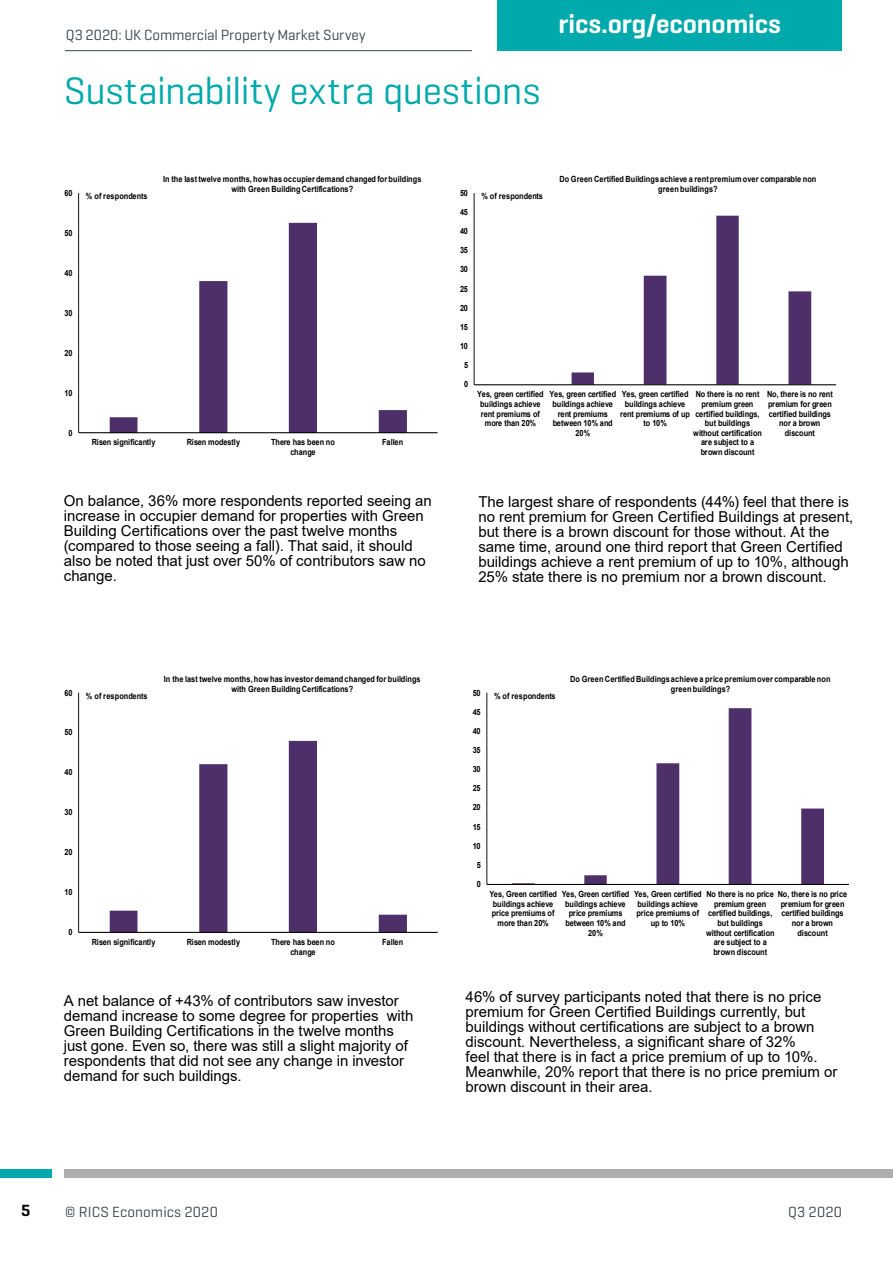
<style>
.page{position:relative;width:893px;height:1263px;background:#fff}
.page>*{position:absolute;margin:0;border:0;box-sizing:border-box;transform-origin:0 0}
.t1{font:39px "Geogrotesque";letter-spacing:-.005em;color:#00a9ab}
.t2{font:600 27px "Geogrotesque";letter-spacing:-.005em;color:#fff}
.t3{font:600 16.5px "Geogrotesque";color:#000}
.t4{font:15px/15px "Arial";color:#000}
.t5{font:15px "Geogrotesque";letter-spacing:.005em;color:#3d444c}
.t6{font:700 8.55px/9.6px "Arial";letter-spacing:-.015em;color:#000;text-align:center;scale:.86 1}
.t7{font:700 8.55px/9.4px "Arial";letter-spacing:.02em;color:#000;text-align:center;scale:.86 1}
</style>
<div class="page">
<div style="left:497px;top:0;width:345px;height:51px;background:#00a9ab"></div>
<hr style="left:65px;top:50px;width:407px;height:1px;background:#3d444c">
<div style="left:0;top:1169px;width:51px;height:9px;background:#00a9ab"></div>
<div style="left:64px;top:1169px;width:829px;height:9px;background:#aeaeae"></div>
<svg style="left:110px;top:223px;width:297px;height:209px"></svg>
<hr style="left:78px;top:193px;width:1px;height:240px;background:#000">
<hr style="left:79px;top:432px;width:359px;height:1px;background:#000">
<svg style="left:110px;top:741px;width:297px;height:191px"></svg>
<hr style="left:78px;top:693px;width:1px;height:239px;background:#000">
<hr style="left:79px;top:932px;width:359px;height:1px;background:#000">
<svg style="left:572px;top:216px;width:239px;height:168px"></svg>
<hr style="left:474px;top:193px;width:1px;height:192px;background:#000">
<hr style="left:474px;top:384px;width:362px;height:1px;background:#000">
<svg style="left:512px;top:708px;width:312px;height:176px"></svg>
<hr style="left:487px;top:693px;width:1px;height:191px;background:#000">
<hr style="left:487px;top:884px;width:362px;height:1px;background:#000">
<p class="t5" style="left:66px;top:25px;width:301px">Q3 2020: UK Commercial Property Market Survey</p>
<h1 class="t1" style="left:64px;top:66px;width:478px">Sustainability extra questions</h1>
<h2 class="t2" style="left:559px;top:7px;width:224px">rics.org/economics</h2>
<p class="t6" style="left:65px;top:188px;width:11px">60</p>
<p class="t7" style="left:86px;top:191px;width:73px">% of respondents</p>
<p class="t7" style="left:163px;top:175px;width:302px">In the last twelve months, how has occupier demand changed for buildings with Green Building Certifications?</p>
<p class="t6" style="left:460px;top:188px;width:11px">50</p>
<p class="t7" style="left:481px;top:191px;width:73px">% of respondents</p>
<p class="t7" style="left:559px;top:175px;width:300px">Do Green Certified Buildings achieve a rent premium over comparable non green buildings?</p>
<p class="t6" style="left:460px;top:207px;width:11px">45</p>
<p class="t6" style="left:65px;top:228px;width:11px">50</p>
<p class="t6" style="left:460px;top:226px;width:11px">40</p>
<p class="t6" style="left:460px;top:246px;width:11px">35</p>
<p class="t6" style="left:65px;top:268px;width:11px">40</p>
<p class="t6" style="left:460px;top:265px;width:11px">30</p>
<p class="t6" style="left:460px;top:284px;width:11px">25</p>
<p class="t6" style="left:65px;top:308px;width:11px">30</p>
<p class="t6" style="left:460px;top:303px;width:11px">20</p>
<p class="t6" style="left:460px;top:322px;width:11px">15</p>
<p class="t6" style="left:65px;top:348px;width:11px">20</p>
<p class="t6" style="left:460px;top:341px;width:11px">10</p>
<p class="t6" style="left:464px;top:361px;width:6px">5</p>
<p class="t6" style="left:65px;top:388px;width:11px">10</p>
<p class="t6" style="left:69px;top:428px;width:6px">0</p>
<p class="t6" style="left:92px;top:438px;width:76px">Risen significantly</p>
<p class="t6" style="left:187px;top:438px;width:64px">Risen modestly</p>
<p class="t6" style="left:271px;top:438px;width:76px">There has been no change</p>
<p class="t6" style="left:382px;top:438px;width:26px">Fallen</p>
<p class="t6" style="left:464px;top:380px;width:6px">0</p>
<p class="t6" style="left:477px;top:390px;width:79px">Yes, green certified buildings achieve rent premiums of more than 20%</p>
<p class="t6" style="left:549px;top:390px;width:79px">Yes, green certified buildings achieve rent premiums between 10% and<br>20%</p>
<p class="t6" style="left:620px;top:390px;width:83px">Yes, green certified buildings achieve rent premiums of up to 10%</p>
<p class="t6" style="left:693px;top:390px;width:81px">No there is no rent premium green certified buildings, but buildings without certification are subject to a brown discount</p>
<p class="t6" style="left:767px;top:390px;width:78px">No, there is no rent premium for green certified buildings nor a brown discount</p>
<p class="t4" style="left:64px;top:493px;width:369px">On balance, 36% more respondents reported seeing an increase in occupier demand for properties with Green Building Certifications over the past twelve months (compared to those seeing a fall). That said, it should also be noted that just over 50% of contributors saw no change.</p>
<p class="t4" style="left:478px;top:494px;width:376px">The largest share of respondents (44%) feel that there is no rent premium for Green Certified Buildings at present, but there is a brown discount for those without. At the same time, around one third report that Green Certified buildings achieve a rent premium of up to 10%, although 25% state there is no premium nor a brown discount.</p>
<p class="t6" style="left:65px;top:688px;width:11px">60</p>
<p class="t7" style="left:86px;top:691px;width:73px">% of respondents</p>
<p class="t7" style="left:164px;top:674px;width:300px">In the last twelve months, how has investor demand changed for buildings with Green Building Certifications?</p>
<p class="t6" style="left:473px;top:688px;width:11px">50</p>
<p class="t7" style="left:494px;top:691px;width:73px">% of respondents</p>
<p class="t7" style="left:570px;top:674px;width:304px">Do Green Certified Buildings achieve a price premium over comparable non green buildings?</p>
<p class="t6" style="left:473px;top:707px;width:11px">45</p>
<p class="t6" style="left:65px;top:728px;width:11px">50</p>
<p class="t6" style="left:473px;top:726px;width:11px">40</p>
<p class="t6" style="left:473px;top:745px;width:11px">35</p>
<p class="t6" style="left:65px;top:768px;width:11px">40</p>
<p class="t6" style="left:473px;top:764px;width:11px">30</p>
<p class="t6" style="left:473px;top:783px;width:11px">25</p>
<p class="t6" style="left:65px;top:808px;width:11px">30</p>
<p class="t6" style="left:473px;top:803px;width:11px">20</p>
<p class="t6" style="left:473px;top:822px;width:11px">15</p>
<p class="t6" style="left:65px;top:847px;width:11px">20</p>
<p class="t6" style="left:473px;top:841px;width:11px">10</p>
<p class="t6" style="left:477px;top:860px;width:6px">5</p>
<p class="t6" style="left:65px;top:887px;width:11px">10</p>
<p class="t6" style="left:69px;top:927px;width:6px">0</p>
<p class="t6" style="left:92px;top:937px;width:76px">Risen significantly</p>
<p class="t6" style="left:187px;top:937px;width:64px">Risen modestly</p>
<p class="t6" style="left:271px;top:937px;width:76px">There has been no change</p>
<p class="t6" style="left:382px;top:937px;width:26px">Fallen</p>
<p class="t6" style="left:477px;top:879px;width:6px">0</p>
<p class="t6" style="left:489px;top:889px;width:80px">Yes, Green certified buildings achieve price premiums of more than 20%</p>
<p class="t6" style="left:562px;top:889px;width:80px">Yes, Green certified buildings achieve price premiums between 10% and<br>20%</p>
<p class="t6" style="left:634px;top:889px;width:80px">Yes, Green certified buildings achieve price premiums of up to 10%</p>
<p class="t6" style="left:706px;top:889px;width:81px">No there is no price premium green certified buildings, but buildings without certification are subject to a brown discount</p>
<p class="t6" style="left:778px;top:889px;width:82px">No, there is no price premium for green certified buildings nor a brown discount</p>
<p class="t4" style="left:64px;top:993px;width:351px">A net balance of +43% of contributors saw investor demand increase to some degree for properties with Green Building Certifications in the twelve months just gone. Even so, there was still a slight majority of respondents that did not see any change in investor demand for such buildings.</p>
<p class="t4" style="left:466px;top:989px;width:373px">46% of survey participants noted that there is no price premium for Green Certified Buildings currently, but buildings without certifications are subject to a brown discount. Nevertheless, a significant share of 32%<br>feel that there is in fact a price premium of up to 10%.<br>Meanwhile, 20% report that there is no price premium or brown discount in their area.</p>
<p class="t3" style="left:21px;top:1200px;width:11px">5</p>
<p class="t5" style="left:65px;top:1202px;width:154px">© RICS Economics 2020</p>
<p class="t5" style="left:788px;top:1202px;width:55px">Q3 2020</p>
</div>
